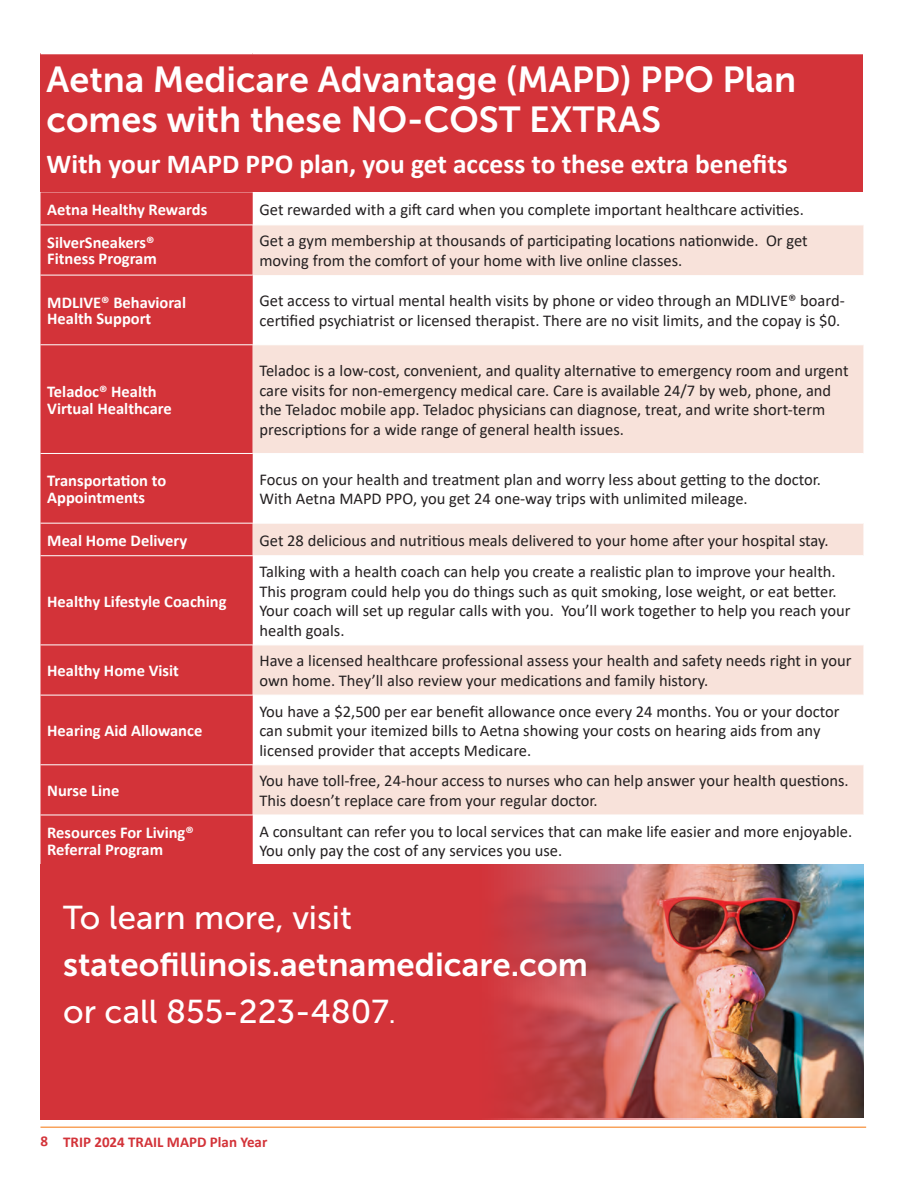
<style>
.page{position:relative;width:918px;height:1188px;background:#fff}
.page>*{position:absolute;margin:0;border:0;box-sizing:border-box;transform-origin:0 0}
.NO-COST{font:36px/40.2px "Museo Sans 700";color:#fff}
.BodyText_12_13{font:33px/47.4px "Museo Sans 500";color:#fff}
.BodyText_12_13-2{font:700 27.45px "Calibri";color:#fff}
.TableText{font:16.5px/19.5px "Calibri";color:#231f20}
.TableText-2{font:700 16.5px/16.5px "Calibri";color:#fff}
.t1{font:700 15px "Calibri";color:#d33339}
.s1{font-family:"Museo Sans 700"}
.s2{font-size:27px}
</style>
<div class="page">
<hr style="left:40px;top:1126px;width:826px;height:2px;background:#f8a35c">
<div style="left:40px;top:54px;width:823px;height:138px;background:#d33339"></div>
<div style="left:40px;top:192px;width:213px;height:672px;background:#d33339"></div>
<svg style="left:253px;top:226px;width:610px;height:589px"></svg>
<hr style="left:40px;top:225px;width:213px;height:1px;background:#fff">
<hr style="left:40px;top:275px;width:213px;height:1px;background:#fff">
<hr style="left:40px;top:344px;width:213px;height:1px;background:#fff">
<hr style="left:253px;top:344px;width:610px;height:1px;background:#fff">
<hr style="left:40px;top:453px;width:213px;height:1px;background:#fff">
<hr style="left:253px;top:453px;width:610px;height:1px;background:#fff">
<hr style="left:40px;top:523px;width:213px;height:1px;background:#fff">
<hr style="left:253px;top:523px;width:610px;height:1px;background:#fff">
<hr style="left:40px;top:555px;width:213px;height:1px;background:#fff">
<hr style="left:253px;top:555px;width:610px;height:1px;background:#fff">
<hr style="left:40px;top:645px;width:213px;height:1px;background:#fff">
<hr style="left:253px;top:645px;width:610px;height:1px;background:#fff">
<hr style="left:40px;top:695px;width:213px;height:1px;background:#fff">
<hr style="left:253px;top:695px;width:610px;height:1px;background:#fff">
<hr style="left:40px;top:764px;width:213px;height:1px;background:#fff">
<hr style="left:253px;top:764px;width:610px;height:1px;background:#fff">
<hr style="left:40px;top:815px;width:213px;height:1px;background:#fff">
<img style="left:843px;top:864px;width:21px;height:253px">
<img style="left:40px;top:864px;width:803px;height:255px">
<h3 class="NO-COST" style="left:46px;top:59px;width:751px">Aetna Medicare Advantage (MAPD) PPO Plan comes with these NO-COST EXTRAS</h3>
<p class="BodyText_12_13-2" style="left:46px;top:145px;width:743px">With your MAPD PPO plan, you get access to these extra benefits</p>
<p class="TableText-2" style="left:47px;top:201px;width:162px">Aetna Healthy Rewards</p>
<p class="TableText" style="left:259px;top:199px;width:546px">Get rewarded with a gift card when you complete important healthcare activities.</p>
<p class="TableText-2" style="left:47px;top:234px;width:111px">SilverSneakers®<br>Fitness Program</p>
<p class="TableText" style="left:259px;top:231px;width:550px">Get a gym membership at thousands of participating locations nationwide. Or get moving from the comfort of your home with live online classes.</p>
<p class="TableText-2" style="left:47px;top:294px;width:140px">MDLIVE® Behavioral<br>Health Support</p>
<p class="TableText" style="left:259px;top:291px;width:587px">Get access to virtual mental health visits by phone or video through an MDLIVE® board&shy;certified psychiatrist or licensed therapist. There are no visit limits, and the copay is $0.</p>
<p class="TableText-2" style="left:47px;top:383px;width:126px">Teladoc® Health<br>Virtual Healthcare</p>
<p class="TableText" style="left:259px;top:360px;width:591px">Teladoc is a low-cost, convenient, and quality alternative to emergency room and urgent care visits for non-emergency medical care. Care is available 24/7 by web, phone, and the Teladoc mobile app. Teladoc physicians can diagnose, treat, and write short-term prescriptions for a wide range of general health issues.</p>
<p class="TableText-2" style="left:47px;top:472px;width:121px">Transportation to<br>Appointments</p>
<p class="TableText" style="left:259px;top:469px;width:563px">Focus on your health and treatment plan and worry less about getting to the doctor.<br>With Aetna MAPD PPO, you get 24 one-way trips with unlimited mileage.</p>
<p class="TableText-2" style="left:47px;top:532px;width:141px">Meal Home Delivery</p>
<p class="TableText" style="left:259px;top:530px;width:571px">Get 28 delicious and nutritious meals delivered to your home after your hospital stay.</p>
<p class="TableText-2" style="left:47px;top:593px;width:181px">Healthy Lifestyle Coaching</p>
<p class="TableText" style="left:259px;top:562px;width:593px">Talking with a health coach can help you create a realistic plan to improve your health.<br>This program could help you do things such as quit smoking, lose weight, or eat better.<br>Your coach will set up regular calls with you. You’ll work together to help you reach your health goals.</p>
<p class="TableText-2" style="left:47px;top:662px;width:133px">Healthy Home Visit</p>
<p class="TableText" style="left:259px;top:651px;width:594px">Have a licensed healthcare professional assess your health and safety needs right in your own home. They’ll also review your medications and family history.</p>
<p class="TableText-2" style="left:47px;top:722px;width:157px">Hearing Aid Allowance</p>
<p class="TableText" style="left:259px;top:701px;width:582px">You have a $2,500 per ear benefit allowance once every 24 months. You or your doctor can submit your itemized bills to Aetna showing your costs on hearing aids from any licensed provider that accepts Medicare.</p>
<p class="TableText-2" style="left:47px;top:782px;width:74px">Nurse Line</p>
<p class="TableText" style="left:259px;top:771px;width:591px">You have toll-free, 24-hour access to nurses who can help answer your health questions.<br>This doesn’t replace care from your regular doctor.</p>
<p class="TableText-2" style="left:47px;top:824px;width:148px">Resources For Living®<br>Referral Program</p>
<p class="TableText" style="left:259px;top:821px;width:594px">A consultant can refer you to local services that can make life easier and more enjoyable.<br>You only pay the cost of any services you use.</p>
<p class="BodyText_12_13" style="left:63px;top:894px;width:526px">To learn more, visit <span class="s1">stateofillinois.aetnamedicare.com </span>or call 855-223-4807<span class="s2">.</span></p>
<p class="t1" style="left:40px;top:1131px;width:228px">8 TRIP 2024 TRAIL MAPD Plan Year</p>
</div>
